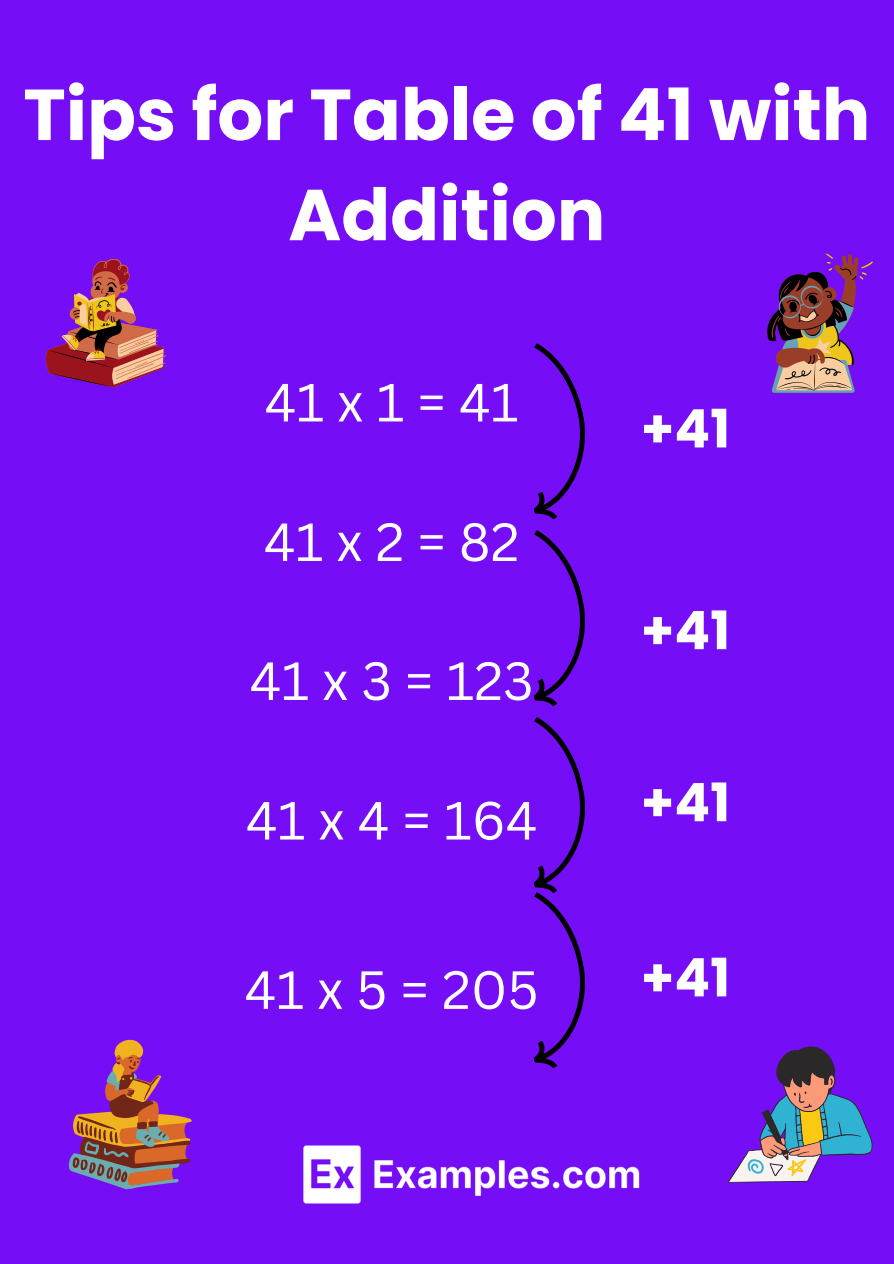
<style>
.page{position:relative;width:894px;height:1264px;background:#fff}
.page>*{position:absolute;margin:0;border:0;box-sizing:border-box;transform-origin:0 0}
.t1{font:700 72px/100.2px "Poppins";color:#fff;text-align:center}
.t2{font:700 52.95px "Poppins";color:#fff}
.t3{font:52.5px "Canva Sans";color:#fff}
</style>
<div class="page">
<div style="left:0;top:0;width:893px;height:1263px;background:#750ef7"></div>
<img style="left:304px;top:1145px;width:336px;height:58px">
<svg style="left:533px;top:343px;width:52px;height:725px"></svg>
<svg style="left:46px;top:259px;width:120px;height:128px"></svg>
<svg style="left:767px;top:253px;width:105px;height:140px"></svg>
<svg style="left:68px;top:1039px;width:124px;height:150px"></svg>
<svg style="left:727px;top:1046px;width:145px;height:136px"></svg>
<p class="t1" style="left:23px;top:65px;width:848px">Tips for Table of 41 with<br>Addition</p>
<p class="t3" style="left:264px;top:365px;width:255px">41x1=41</p>
<p class="t3" style="left:263px;top:505px;width:257px">41x2=82</p>
<p class="t3" style="left:249px;top:644px;width:285px">41x3=123</p>
<p class="t3" style="left:246px;top:783px;width:293px">41x4=164</p>
<p class="t3" style="left:244px;top:952px;width:295px">41x5=205</p>
<p class="t2" style="left:640px;top:392px;width:91px">+41</p>
<p class="t2" style="left:640px;top:593px;width:91px">+41</p>
<p class="t2" style="left:640px;top:765px;width:91px">+41</p>
<p class="t2" style="left:640px;top:940px;width:91px">+41</p>
</div>
